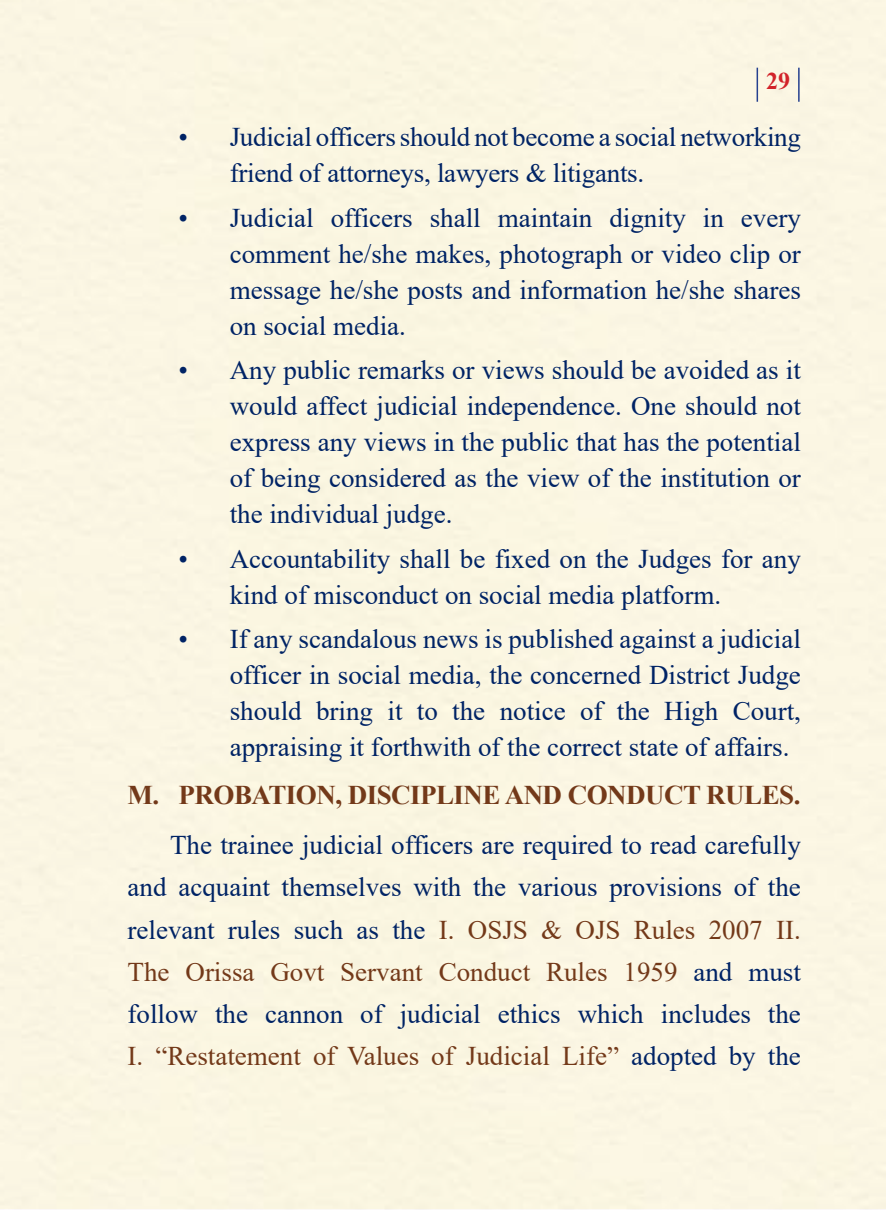
<style>
.page{position:relative;width:886px;height:1210px;background:#fff}
.page>*{position:absolute;margin:0;border:0;box-sizing:border-box;transform-origin:0 0}
.t1{font:27px/36px "Times New Roman";color:#002365;text-align:justify}
.t2{font:700 27px "Times New Roman";letter-spacing:-.02em;color:#733919}
.t3{font:700 24px "Times New Roman";color:#d2232a}
.s1{color:#733919}
</style>
<div class="page">
<div style="left:0;top:0;width:886px;height:1208px;background:#fbf6e2"></div>
<hr style="left:0;top:0;width:1px;height:1208px;background:#fffde9">
<hr style="left:756px;top:68px;width:2px;height:34px;background:#25408f">
<hr style="left:798px;top:68px;width:1px;height:34px;background:#25408f">
<p class="t3" style="left:766px;top:64px;width:25px">29</p>
<p class="t1" style="left:230px;top:118px;width:573px;text-indent:-51px">• Judicial officers should not become a social networking friend of attorneys, lawyers &amp; litigants.</p>
<p class="t1" style="left:230px;top:199px;width:572px;text-indent:-51px">• Judicial officers shall maintain dignity in every comment he/she makes, photograph or video clip or message he/she posts and information he/she shares on social media.</p>
<p class="t1" style="left:230px;top:351px;width:573px;text-indent:-51px">• Any public remarks or views should be avoided as it would affect judicial independence. One should not express any views in the public that has the potential of being considered as the view of the institution or the individual judge.</p>
<p class="t1" style="left:230px;top:540px;width:572px;text-indent:-51px">• Accountability shall be fixed on the Judges for any kind of misconduct on social media platform.</p>
<p class="t1" style="left:230px;top:620px;width:573px;text-indent:-51px">• If any scandalous news is published against a judicial officer in social media, the concerned District Judge should bring it to the notice of the High Court, appraising it forthwith of the correct state of affairs.</p>
<p class="t2" style="left:128px;top:775px;width:674px">M. PROBATION, DISCIPLINE AND CONDUCT RULES.</p>
<p class="t1" style="left:128px;top:823px;width:675px;line-height:42px;text-indent:43px">The trainee judicial officers are required to read carefully and acquaint themselves with the various provisions of the relevant rules such as the <span class="s1">I. OSJS &amp; OJS Rules 2007 II.<br>The Orissa Govt Servant Conduct Rules 1959</span> and must follow the cannon of judicial ethics which includes the <span class="s1">I. “Restatement of Values of Judicial Life”</span> adopted by the</p>
</div>
